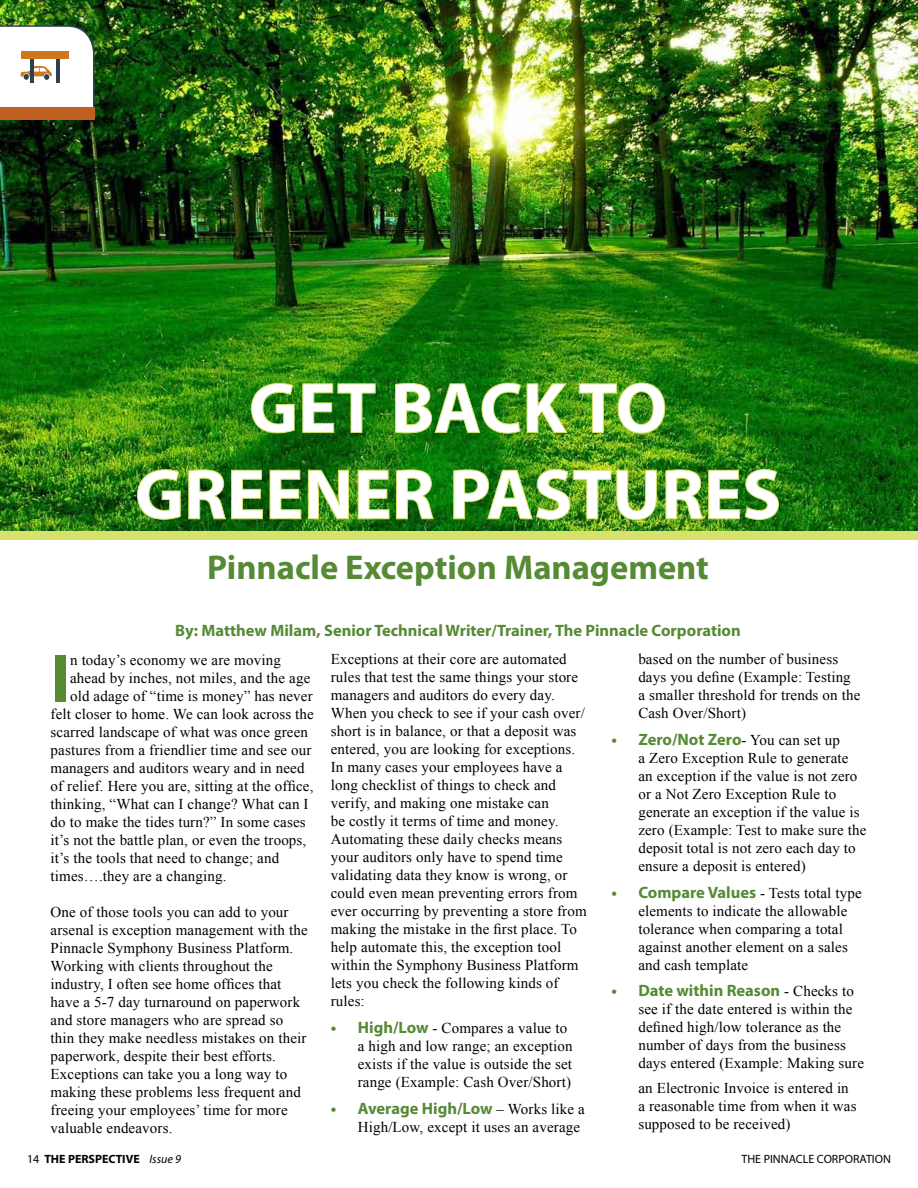
<style>
.page{position:relative;width:918px;height:1188px;background:#fff}
.page>*{position:absolute;margin:0;border:0;box-sizing:border-box;transform-origin:0 0}
.t1{font:700 72px/86.4px "Myriad Pro";color:#fff;text-align:center}
.t2{font:700 68.4px "Myriad Pro";color:#568a35}
.t3{font:700 34.5px "Myriad Pro";color:#568a35}
.t4{font:700 16.5px "Myriad Pro";color:#568a35}
.t5{font:15px/18px "Times New Roman";letter-spacing:.01em;color:#000}
.t6{font:700 12px "Myriad Pro";color:#000}
.t7{font:12px "Myriad Pro";color:#000}
.s1{font-family:"Myriad Pro";font-weight:700;font-size:16.5px;color:#568a35}
.s2{font-family:"Times New Roman";font-weight:400;font-size:15px;color:#000}
.s3{font-weight:400}
.s4{font-weight:400;font-style:italic}
</style>
<div class="page">
<img style="left:0;top:0;width:918px;height:531px">
<div style="left:0;top:20px;width:120px;height:113px;background:#000;opacity:.18"></div>
<div style="left:0;top:102px;width:119px;height:43px;background:#000;opacity:.18"></div>
<div style="left:0;top:108px;width:94px;height:12px;background:#bf5f20"></div>
<svg style="left:251px;top:383px;width:44px;height:51px"></svg>
<svg style="left:302px;top:383px;width:74px;height:50px"></svg>
<img style="left:395px;top:382px;width:173px;height:52px">
<img style="left:579px;top:382px;width:87px;height:52px">
<img style="left:137px;top:469px;width:44px;height:51px">
<svg style="left:188px;top:469px;width:75px;height:51px"></svg>
<svg style="left:269px;top:469px;width:33px;height:51px"></svg>
<svg style="left:308px;top:469px;width:41px;height:51px"></svg>
<svg style="left:357px;top:469px;width:33px;height:51px"></svg>
<svg style="left:396px;top:469px;width:38px;height:51px"></svg>
<img style="left:453px;top:469px;width:204px;height:51px">
<img style="left:665px;top:469px;width:114px;height:51px">
<div style="left:0;top:531px;width:918px;height:9px;background:#d6e26c"></div>
<svg style="left:0;top:25px;width:95px;height:85px"></svg>
<hr style="left:30px;top:55px;width:4px;height:28px;background:#2a4353">
<hr style="left:56px;top:55px;width:4px;height:28px;background:#2a4353">
<div style="left:22px;top:51px;width:47px;height:8px;background:#ce771b"></div>
<h1 class="t1" style="left:135px;top:363px;width:648px">GET BACK TO<br>GREENER PASTURES</h1>
<h3 class="t3" style="left:207px;top:545px;width:503px">Pinnacle Exception Management</h3>
<p class="t4" style="left:175px;top:620px;width:567px">By: Matthew Milam, Senior Technical Writer/Trainer, The Pinnacle Corporation</p>
<h2 class="t2" style="left:51px;top:634px;width:21px">I</h2>
<p class="t5" style="left:70px;top:651px;width:212px">n today’s economy we are moving</p>
<p class="t5" style="left:70px;top:669px;width:242px">ahead by inches, not miles, and the age</p>
<p class="t5" style="left:70px;top:687px;width:244px">old adage of “time is money” has never</p>
<p class="t5" style="left:51px;top:705px;width:265px">felt closer to home. We can look across the</p>
<p class="t5" style="left:51px;top:723px;width:259px">scarred landscape of what was once green</p>
<p class="t5" style="left:51px;top:741px;width:262px">pastures from a friendlier time and see our</p>
<p class="t5" style="left:51px;top:759px;width:255px">managers and auditors weary and in need</p>
<p class="t5" style="left:51px;top:777px;width:264px">of relief. Here you are, sitting at the office,</p>
<p class="t5" style="left:51px;top:795px;width:260px">thinking, “What can I change? What can I</p>
<p class="t5" style="left:51px;top:813px;width:257px">do to make the tides turn?” In some cases</p>
<p class="t5" style="left:51px;top:831px;width:257px">it’s not the battle plan, or even the troops,</p>
<p class="t5" style="left:51px;top:849px;width:230px">it’s the tools that need to change; and</p>
<p class="t5" style="left:51px;top:867px;width:177px">times….they are a changing.</p>
<p class="t5" style="left:51px;top:903px;width:259px">One of those tools you can add to your arsenal is exception management with the Pinnacle Symphony Business Platform.<br>Working with clients throughout the industry, I often see home offices that have a 5-7 day turnaround on paperwork and store managers who are spread so thin they make needless mistakes on their paperwork, despite their best efforts.<br>Exceptions can take you a long way to making these problems less frequent and freeing your employees’ time for more valuable endeavors.</p>
<p class="t5" style="left:331px;top:650px;width:257px">Exceptions at their core are automated rules that test the same things your store managers and auditors do every day.<br>When you check to see if your cash over/ short is in balance, or that a deposit was entered, you are looking for exceptions.<br>In many cases your employees have a long checklist of things to check and verify, and making one mistake can<br>be costly it terms of time and money.<br>Automating these daily checks means your auditors only have to spend time validating data they know is wrong, or could even mean preventing errors from ever occurring by preventing a store from making the mistake in the first place. To help automate this, the exception tool within the Symphony Business Platform lets you check the following kinds of rules:</p>
<p class="t5" style="left:358px;top:1019px;width:216px;text-indent:-27px"><span class="s1">• High/Low</span> - Compares a value to a high and low range; an exception exists if the value is outside the set range (Example: Cash Over/Short)</p>
<p class="t4" style="left:331px;top:1097px;width:256px">• Average High/Low <span class="s2">– Works like a</span></p>
<p class="t5" style="left:358px;top:1117px;width:224px">High/Low, except it uses an average</p>
<p class="t5" style="left:638px;top:650px;width:224px">based on the number of business days you define (Example: Testing a smaller threshold for trends on the<br>Cash Over/Short)</p>
<p class="t4" style="left:611px;top:729px;width:230px">• Zero/Not Zero<span class="s2">- You can set up</span></p>
<p class="t5" style="left:638px;top:749px;width:230px">a Zero Exception Rule to generate an exception if the value is not zero or a Not Zero Exception Rule to generate an exception if the value is zero (Example: Test to make sure the deposit total is not zero each day to ensure a deposit is entered)</p>
<p class="t5" style="left:638px;top:883px;width:225px;text-indent:-27px"><span class="s1">• Compare Values</span> - Tests total type elements to indicate the allowable tolerance when comparing a total against another element on a sales and cash template</p>
<p class="t4" style="left:611px;top:980px;width:244px">• Date within Reason <span class="s2">- Checks to</span></p>
<p class="t5" style="left:638px;top:1000px;width:227px">see if the date entered is within the defined high/low tolerance as the number of days from the business days entered (Example: Making sure</p>
<p class="t5" style="left:638px;top:1079px;width:220px">an Electronic Invoice is entered in a reasonable time from when it was supposed to be received)</p>
<p class="t6" style="left:27px;top:1152px;width:156px"><span class="s3">14</span> THE PERSPECTIVE <span class="s4">Issue 9</span></p>
<p class="t7" style="left:741px;top:1151px;width:151px">THE PINNACLE CORPORATION</p>
</div>
